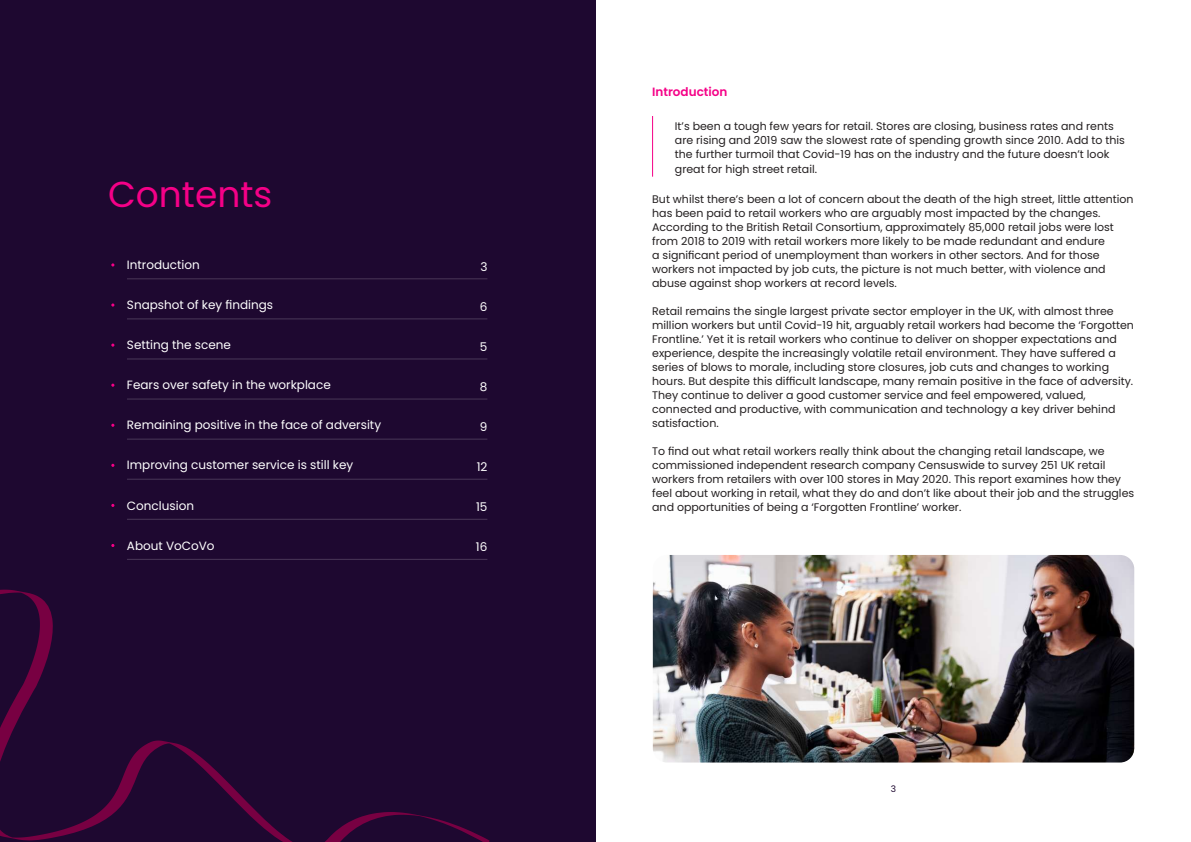
<style>
.page{position:relative;width:1191px;height:842px;background:#fff}
.page>*{position:absolute;margin:0;border:0;box-sizing:border-box;transform-origin:0 0}
.t1{font:36px "Poppins";color:#f50087}
.t2{font:12px "Poppins";color:#fff}
.t3{font:600 12px "Poppins";color:#f50087}
.t4{font:11px/14px "Poppins";color:#231f20}
.t5{font:9px "Poppins";color:#1e0830}
</style>
<div class="page">
<img style="left:653px;top:555px;width:481px;height:207px">
<hr style="left:652px;top:116px;width:1px;height:61px;background:#f50087">
<div style="left:0;top:0;width:595px;height:842px;background:#1e0830"></div>
<svg style="left:0;top:590px;width:489px;height:251px"></svg>
<hr style="left:127px;top:279px;width:360px;height:1px;background:#fff">
<hr style="left:127px;top:319px;width:360px;height:1px;background:#fff">
<hr style="left:127px;top:359px;width:360px;height:1px;background:#fff">
<hr style="left:127px;top:399px;width:360px;height:1px;background:#fff">
<hr style="left:127px;top:439px;width:360px;height:1px;background:#fff">
<hr style="left:127px;top:479px;width:360px;height:1px;background:#fff">
<hr style="left:127px;top:519px;width:360px;height:1px;background:#fff">
<hr style="left:127px;top:559px;width:360px;height:1px;background:#fff">
<h1 class="t1" style="left:108px;top:173px;width:166px">Contents</h1>
<p class="t2" style="left:127px;top:258px;width:74px">Introduction</p>
<p class="t2" style="left:480px;top:259px;width:9px">3</p>
<p class="t2" style="left:127px;top:298px;width:148px">Snapshot of key findings</p>
<p class="t2" style="left:480px;top:300px;width:9px">6</p>
<p class="t2" style="left:127px;top:338px;width:105px">Setting the scene</p>
<p class="t2" style="left:480px;top:340px;width:9px">5</p>
<p class="t2" style="left:127px;top:378px;width:205px">Fears over safety in the workplace</p>
<p class="t2" style="left:480px;top:380px;width:9px">8</p>
<p class="t2" style="left:127px;top:418px;width:256px">Remaining positive in the face of adversity</p>
<p class="t2" style="left:480px;top:420px;width:9px">9</p>
<p class="t2" style="left:127px;top:458px;width:228px">Improving customer service is still key</p>
<p class="t2" style="left:477px;top:460px;width:12px">12</p>
<p class="t2" style="left:127px;top:498px;width:69px">Conclusion</p>
<p class="t2" style="left:476px;top:500px;width:13px">15</p>
<p class="t2" style="left:127px;top:538px;width:89px">About VoCoVo</p>
<p class="t2" style="left:476px;top:540px;width:13px">16</p>
<p class="t3" style="left:652px;top:85px;width:77px">Introduction</p>
<p class="t4" style="left:675px;top:120px;width:451px">It’s been a tough few years for retail. Stores are closing, business rates and rents are rising and 2019 saw the slowest rate of spending growth since 2010. Add to this the further turmoil that Covid-19 has on the industry and the future doesn’t look great for high street retail.</p>
<p class="t4" style="left:652px;top:192px;width:483px">But whilst there’s been a lot of concern about the death of the high street, little attention has been paid to retail workers who are arguably most impacted by the changes.<br>According to the British Retail Consortium, approximately 85,000 retail jobs were lost from 2018 to 2019 with retail workers more likely to be made redundant and endure<br>a significant period of unemployment than workers in other sectors. And for those workers not impacted by job cuts, the picture is not much better, with violence and abuse against shop workers at record levels.</p>
<p class="t4" style="left:652px;top:304px;width:483px">Retail remains the single largest private sector employer in the UK, with almost three million workers but until Covid-19 hit, arguably retail workers had become the ‘Forgotten Frontline.’ Yet it is retail workers who continue to deliver on shopper expectations and experience, despite the increasingly volatile retail environment. They have suffered a series of blows to morale, including store closures, job cuts and changes to working hours. But despite this difficult landscape, many remain positive in the face of adversity.<br>They continue to deliver a good customer service and feel empowered, valued, connected and productive, with communication and technology a key driver behind satisfaction.</p>
<p class="t4" style="left:652px;top:444px;width:483px">To find out what retail workers really think about the changing retail landscape, we commissioned independent research company Censuswide to survey 251 UK retail workers from retailers with over 100 stores in May 2020. This report examines how they feel about working in retail, what they do and don’t like about their job and the struggles and opportunities of being a ‘Forgotten Frontline’ worker.</p>
<p class="t5" style="left:891px;top:783px;width:7px">3</p>
</div>
